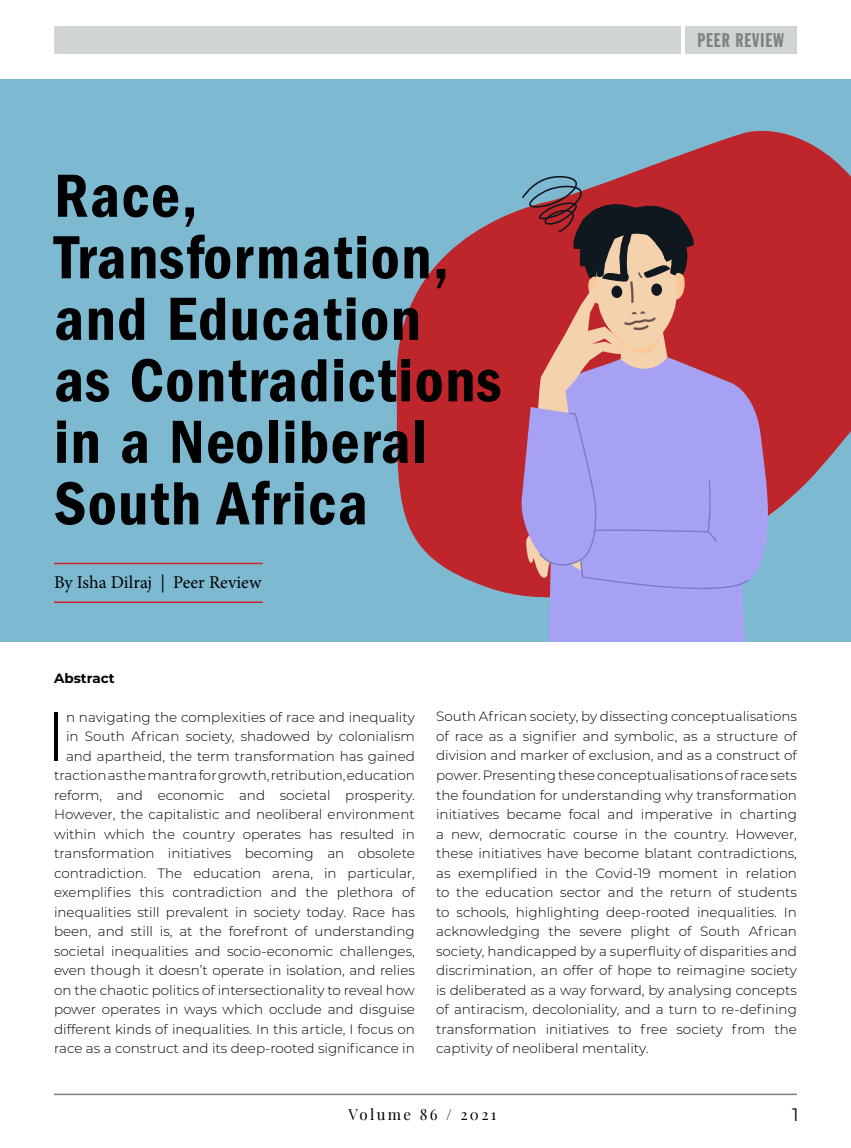
<style>
.page{position:relative;width:851px;height:1148px;background:#fff}
.page>*{position:absolute;margin:0;border:0;box-sizing:border-box;transform-origin:0 0}
.t1{font:300 69.15px "Montserrat";color:#000}
.t2{font:63px/61.5px "Franklin Gothic LT Pro Cn Dm";letter-spacing:.025em;color:#000}
.t3{font:19.5px "Franklin Gothic Std Extra Cond";letter-spacing:.05em;color:#808285}
.t4{font:18px "Minion Pro";color:#000}
.t5{font:18px "Montserrat";color:#000}
.t6{font:15px "Playfair Display";letter-spacing:.16em;color:#000}
.t7{font:300 13.5px/19.5px "Montserrat";color:#000;text-align:right}
.t8{font:700 13.5px "Montserrat";color:#000}
</style>
<div class="page">
<div style="left:0;top:79px;width:850px;height:563px;background:#7dbad1"></div>
<svg style="left:396px;top:130px;width:454px;height:467px;fill:#bf262b"></svg>
<svg style="left:530px;top:357px;width:252px;height:285px;fill:#a6a1f2"></svg>
<div style="left:684px;top:26px;width:112px;height:28px;background:#d1d4d4"></div>
<div style="left:54px;top:26px;width:626px;height:28px;background:#d1d4d4"></div>
<hr style="left:54px;top:1093px;width:742px;height:2px;background:#808285">
<hr style="left:54px;top:601px;width:209px;height:2px;background:#d12429">
<hr style="left:54px;top:562px;width:209px;height:2px;background:#d12429">
<svg style="left:520px;top:176px;width:228px;height:414px;background:#ab789d"></svg>
<h2 class="t2" style="left:54px;top:165px;width:449px">Race,<br>Transformation, and Education<br>as Contradictions in a Neoliberal<br>South Africa</h2>
<h3 class="t4" style="left:54px;top:570px;width:209px">By Isha Dilraj | Peer Review</h3>
<h3 class="t3" style="left:697px;top:30px;width:88px">PEER REVIEW</h3>
<p class="t8" style="left:54px;top:668px;width:62px">Abstract</p>
<h1 class="t1" style="left:46px;top:689px;width:22px">I</h1>
<p class="t7" style="left:54px;top:707px;width:362px">n navigating the complexities of race and inequality in South African society, shadowed by colonialism and apartheid, the term transformation has gained traction as the mantra for growth, retribution, education reform, and economic and societal prosperity.<br>However, the capitalistic and neoliberal environment within which the country operates has resulted in transformation initiatives becoming an obsolete contradiction. The education arena, in particular, exemplifies this contradiction and the plethora of inequalities still prevalent in society today. Race has been, and still is, at the forefront of understanding societal inequalities and socio-economic challenges, even though it doesn’t operate in isolation, and relies on the chaotic politics of intersectionality to reveal how power operates in ways which occlude and disguise different kinds of inequalities. In this article, I focus on race as a construct and its deep-rooted significance in</p>
<p class="t7" style="left:436px;top:706px;width:362px;text-align:justify">South African society, by dissecting conceptualisations of race as a signifier and symbolic, as a structure of division and marker of exclusion, and as a construct of power. Presenting these conceptualisations of race sets the foundation for understanding why transformation initiatives became focal and imperative in charting a new, democratic course in the country. However, these initiatives have become blatant contradictions, as exemplified in the Covid-19 moment in relation to the education sector and the return of students to schools, highlighting deep-rooted inequalities. In acknowledging the severe plight of South African society, handicapped by a superfluity of disparities and discrimination, an offer of hope to reimagine society is deliberated as a way forward, by analysing concepts of antiracism, decoloniality, and a turn to re-defining transformation initiatives to free society from the captivity of neoliberal mentality.</p>
<p class="t6" style="left:348px;top:1102px;width:149px">Volume 86 / 2021</p>
<h3 class="t5" style="left:792px;top:1102px;width:8px">1</h3>
</div>
